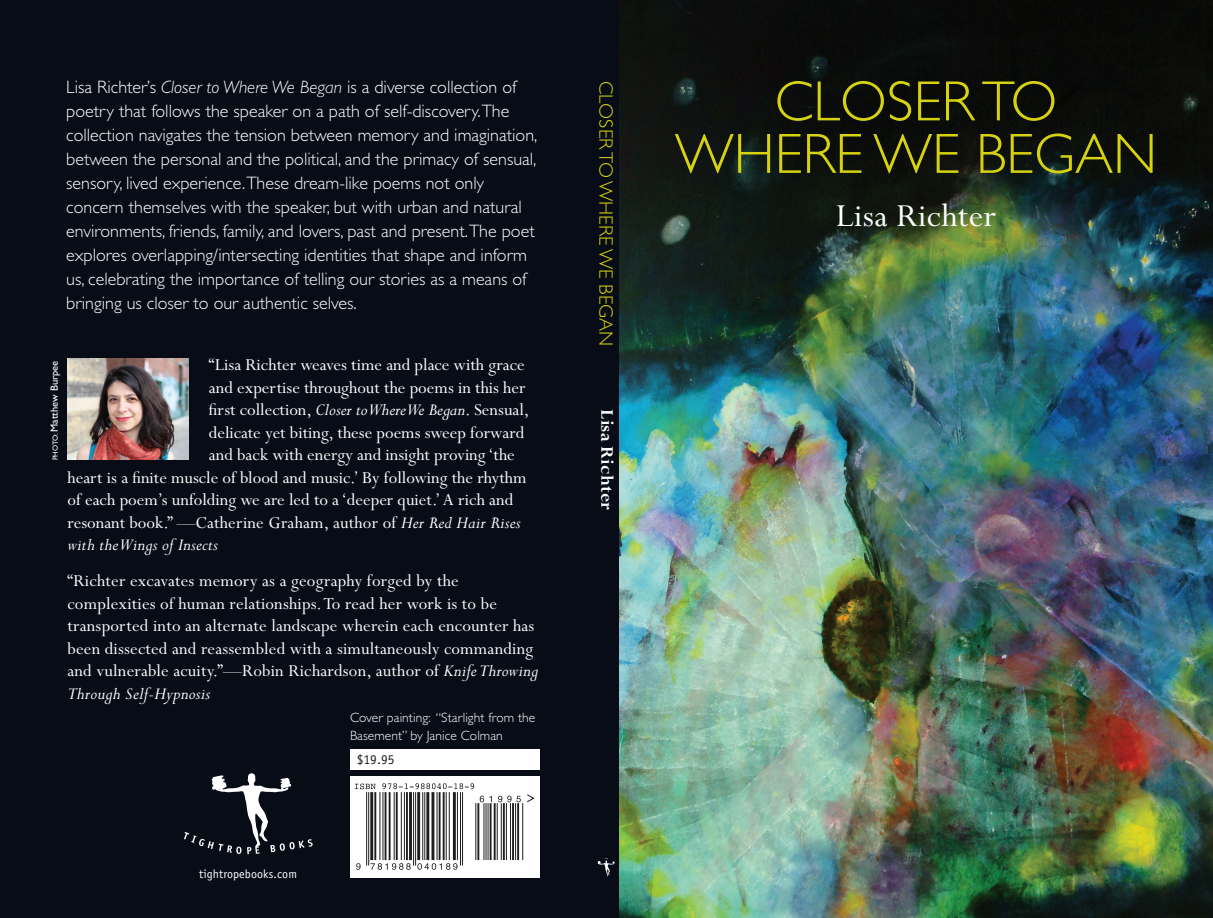
<style>
.page{position:relative;width:1213px;height:918px;background:#fff}
.page>*{position:absolute;margin:0;border:0;box-sizing:border-box;transform-origin:0 0}
.t1{font:300 57px "Gill Sans Std";color:#d6d210}
.t2{font:36px "Perpetua Std";letter-spacing:.01em;color:#fff}
.t3{font:300 19.5px "Gill Sans Std";color:#d6d210}
.t4{font:700 19.5px "Perpetua Std";letter-spacing:.01em;color:#fff}
.t5{font:18.75px/22.5px "Perpetua Std";color:#fff}
.t6{font:italic 18.75px "Perpetua Std";letter-spacing:.01em;color:#fff}
.t7{font:300 18px/24px "Gill Sans Std";color:#fff}
.t8{font:300 13.5px/18px "Gill Sans Std";letter-spacing:.005em;color:#fff}
.t9{font:13.5px "Officina Sans Std";color:#231f20}
.t10{font:12px "Officina Sans Std";letter-spacing:.01em;color:#fff}
.t11{font:10.5px "Gill Sans Std";letter-spacing:.005em;color:#fff}
.s1{font-style:italic}
.s2{font-size:7.5px}
</style>
<div class="page">
<img style="left:619px;top:0;width:594px;height:918px">
<div style="left:0;top:0;width:619px;height:918px;background:#080c17"></div>
<svg style="left:350px;top:776px;width:189px;height:102px;background:#f1f0f1"></svg>
<hr style="left:368px;top:792px;width:1px;height:74px;background:#201d1e">
<hr style="left:366px;top:792px;width:1px;height:74px;background:#201d1e">
<hr style="left:370px;top:792px;width:3px;height:68px;background:#201d1e">
<hr style="left:374px;top:792px;width:2px;height:68px;background:#201d1e">
<hr style="left:382px;top:792px;width:1px;height:68px;background:#201d1e">
<hr style="left:379px;top:792px;width:1px;height:68px;background:#201d1e">
<hr style="left:389px;top:792px;width:1px;height:68px;background:#201d1e">
<hr style="left:385px;top:792px;width:1px;height:68px;background:#201d1e">
<hr style="left:394px;top:792px;width:1px;height:68px;background:#201d1e">
<hr style="left:396px;top:792px;width:2px;height:68px;background:#201d1e">
<hr style="left:404px;top:792px;width:1px;height:68px;background:#201d1e">
<hr style="left:401px;top:792px;width:1px;height:68px;background:#201d1e">
<hr style="left:406px;top:792px;width:2px;height:68px;background:#201d1e">
<hr style="left:409px;top:792px;width:3px;height:68px;background:#201d1e">
<hr style="left:415px;top:792px;width:1px;height:74px;background:#201d1e">
<hr style="left:413px;top:792px;width:1px;height:74px;background:#201d1e">
<hr style="left:417px;top:792px;width:3px;height:68px;background:#201d1e">
<hr style="left:424px;top:792px;width:1px;height:68px;background:#201d1e">
<hr style="left:422px;top:792px;width:1px;height:68px;background:#201d1e">
<hr style="left:431px;top:792px;width:3px;height:68px;background:#201d1e">
<hr style="left:426px;top:792px;width:3px;height:68px;background:#201d1e">
<hr style="left:437px;top:792px;width:1px;height:68px;background:#201d1e">
<hr style="left:443px;top:792px;width:2px;height:68px;background:#201d1e">
<hr style="left:439px;top:792px;width:1px;height:68px;background:#201d1e">
<hr style="left:449px;top:792px;width:1px;height:68px;background:#201d1e">
<hr style="left:446px;top:792px;width:1px;height:68px;background:#201d1e">
<hr style="left:453px;top:792px;width:3px;height:68px;background:#201d1e">
<hr style="left:475px;top:803px;width:1px;height:57px;background:#201d1e">
<hr style="left:462px;top:792px;width:1px;height:74px;background:#201d1e">
<hr style="left:460px;top:792px;width:1px;height:74px;background:#201d1e">
<hr style="left:457px;top:792px;width:1px;height:68px;background:#201d1e">
<hr style="left:477px;top:803px;width:2px;height:57px;background:#201d1e">
<hr style="left:488px;top:803px;width:1px;height:57px;background:#201d1e">
<hr style="left:486px;top:803px;width:1px;height:57px;background:#201d1e">
<hr style="left:483px;top:803px;width:1px;height:57px;background:#201d1e">
<hr style="left:494px;top:803px;width:2px;height:57px;background:#201d1e">
<hr style="left:490px;top:803px;width:1px;height:57px;background:#201d1e">
<hr style="left:501px;top:803px;width:1px;height:57px;background:#201d1e">
<hr style="left:497px;top:803px;width:1px;height:57px;background:#201d1e">
<hr style="left:503px;top:803px;width:2px;height:57px;background:#201d1e">
<hr style="left:510px;top:803px;width:1px;height:57px;background:#201d1e">
<hr style="left:506px;top:803px;width:1px;height:57px;background:#201d1e">
<hr style="left:512px;top:803px;width:2px;height:57px;background:#201d1e">
<hr style="left:515px;top:803px;width:1px;height:57px;background:#201d1e">
<hr style="left:517px;top:803px;width:2px;height:57px;background:#201d1e">
<hr style="left:522px;top:803px;width:1px;height:57px;background:#201d1e">
<svg style="left:356px;top:863px;width:5px;height:7px"></svg>
<svg style="left:371px;top:863px;width:40px;height:7px"></svg>
<svg style="left:417px;top:863px;width:40px;height:7px"></svg>
<svg style="left:480px;top:796px;width:12px;height:6px"></svg>
<svg style="left:355px;top:784px;width:21px;height:5px"></svg>
<svg style="left:382px;top:783px;width:92px;height:6px"></svg>
<svg style="left:498px;top:794px;width:36px;height:9px"></svg>
<div style="left:350px;top:750px;width:189px;height:20px;background:#fff"></div>
<svg style="left:184px;top:773px;width:129px;height:81px"></svg>
<svg style="left:598px;top:860px;width:17px;height:16px"></svg>
<img style="left:68px;top:358px;width:121px;height:101px">
<p class="t7" style="left:66px;top:75px;width:473px">Lisa Richter’s <span class="s1">Closer to Where We Began</span> is a diverse collection of poetry that follows the speaker on a path of self-discovery.The collection navigates the tension between memory and imagination, between the personal and the political, and the primacy of sensual, sensory, lived experience.These dream-like poems not only concern themselves with the speaker, but with urban and natural environments, friends, family, and lovers, past and present.The poet explores overlapping/intersecting identities that shape and inform us, celebrating the importance of telling our stories as a means of bringing us closer to our authentic selves.</p>
<p class="t5" style="left:209px;top:354px;width:317px">“Lisa Richter weaves time and place with grace</p>
<p class="t5" style="left:209px;top:377px;width:318px">and expertise throughout the poems in this her</p>
<p class="t5" style="left:209px;top:399px;width:322px">first collection, <span class="s1">Closer to Where We Began</span>. Sensual,</p>
<p class="t5" style="left:209px;top:422px;width:317px">delicate yet biting, these poems sweep forward</p>
<p class="t5" style="left:209px;top:444px;width:307px">and back with energy and insight proving ‘the</p>
<p class="t5" style="left:68px;top:467px;width:461px">heart is a finite muscle of blood and music.’ By following the rhythm</p>
<p class="t5" style="left:68px;top:489px;width:447px">of each poem’s unfolding we are led to a ‘deeper quiet.’ A rich and</p>
<p class="t5" style="left:68px;top:512px;width:454px">resonant book.” —Catherine Graham, author of <span class="s1">Her Red Hair Rises</span></p>
<p class="t6" style="left:68px;top:535px;width:152px">with the Wings of Insects</p>
<p class="t5" style="left:68px;top:570px;width:472px">“Richter excavates memory as a geography forged by the complexities of human relationships. To read her work is to be transported into an alternate landscape wherein each encounter has been dissected and reassembled with a simultaneously commanding and vulnerable acuity.”—Robin Richardson, author of <span class="s1">Knife Throwing Through Self-Hypnosis</span></p>
<p class="t11" style="left:48px;top:460px;width:102px;rotate:-90deg"><span class="s2">PHOTO:</span> Matthew Burpee</p>
<p class="t8" style="left:350px;top:708px;width:187px">Cover painting: “Starlight from the<br>Basement” by Janice Colman</p>
<p class="t10" style="left:199px;top:867px;width:99px">tightropebooks.com</p>
<p class="t9" style="left:357px;top:752px;width:39px">$19.95</p>
<p class="t3" style="left:617px;top:81px;width:264px;rotate:90deg">CLOSER TO WHERE WE BEGAN</p>
<p class="t4" style="left:617px;top:409px;width:102px;rotate:90deg">Lisa Richter</p>
<p class="t1" style="left:774px;top:69px;width:284px">CLOSER TO</p>
<p class="t1" style="left:675px;top:122px;width:484px">WHERE We Began</p>
<p class="t2" style="left:836px;top:197px;width:162px">Lisa Richter</p>
</div>
